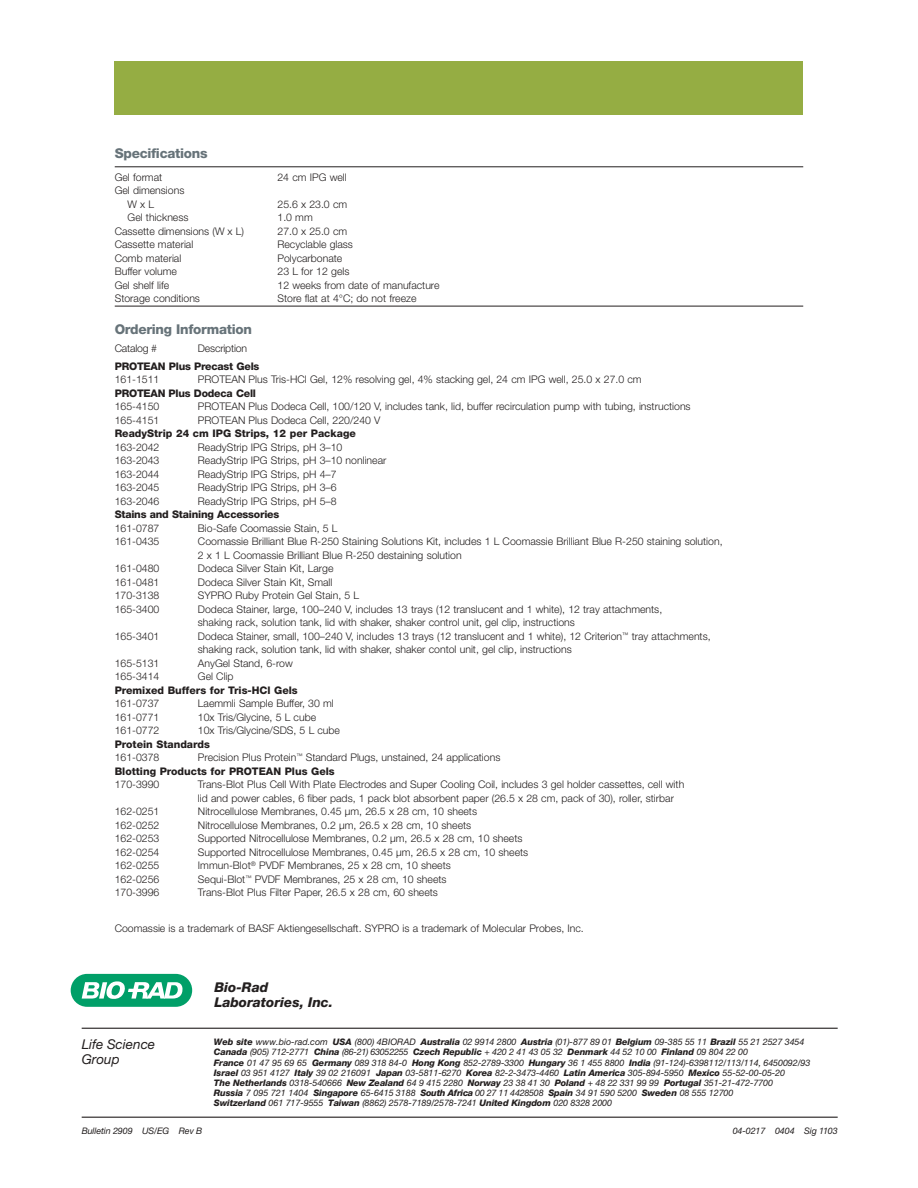
<style>
.page{position:relative;width:918px;height:1188px;background:#fff}
.page>*{position:absolute;margin:0;border:0;box-sizing:border-box;transform-origin:0 0}
.t1{font:800 13.5px "Helvetica Neue";letter-spacing:-.02em;color:#677379}
.t2{font:italic 800 13.5px/15px "Helvetica Neue";color:#231f1f}
.t3{font:italic 13.5px/15px "Helvetica Neue";color:#231f1f}
.t4{font:300 10.5px/13.5px "Helvetica Neue";color:#231f1f}
.t5{font:800 10.5px "Helvetica Neue";color:#231f1f}
.t6{font:800 10.5px "Helvetica Neue";letter-spacing:-.02em;color:#231f1f}
.t7{font:italic 9px/10.2px "Helvetica Neue";letter-spacing:-.01em;color:#231f1f}
.s1{font-weight:800}
</style>
<div class="page">
<hr style="left:82px;top:1028px;width:756px;height:1px;background:#231f1f">
<hr style="left:82px;top:1117px;width:756px;height:1px;background:#231f1f">
<div style="left:71px;top:974px;width:121px;height:33px;background:#009f68;border-radius:16px"></div>
<svg style="left:82px;top:981px;width:101px;height:18px"></svg>
<hr style="left:115px;top:166px;width:688px;height:1px;background:#231f1f">
<hr style="left:115px;top:306px;width:688px;height:1px;background:#231f1f">
<div style="left:115px;top:61px;width:688px;height:54px;background:#95ad43"></div>
<p class="t1" style="left:115px;top:148px;width:94px">Specifications</p>
<p class="t4" style="left:115px;top:171px;width:49px">Gel format</p>
<p class="t4" style="left:277px;top:171px;width:71px">24 cm IPG well</p>
<p class="t4" style="left:128px;top:185px;width:58px;text-indent:-13px">Gel dimensions<br>W x L</p>
<p class="t4" style="left:278px;top:198px;width:71px">25.6 x 23.0 cm</p>
<p class="t4" style="left:128px;top:212px;width:62px">Gel thickness</p>
<p class="t4" style="left:278px;top:212px;width:37px">1.0 mm</p>
<p class="t4" style="left:115px;top:225px;width:131px">Cassette dimensions (W x L)</p>
<p class="t4" style="left:278px;top:225px;width:71px">27.0 x 25.0 cm</p>
<p class="t4" style="left:115px;top:239px;width:80px">Cassette material</p>
<p class="t4" style="left:277px;top:239px;width:77px">Recyclable glass</p>
<p class="t4" style="left:115px;top:252px;width:68px">Comb material</p>
<p class="t4" style="left:277px;top:252px;width:66px">Polycarbonate</p>
<p class="t4" style="left:115px;top:266px;width:64px">Buffer volume</p>
<p class="t4" style="left:278px;top:266px;width:73px">23 L for 12 gels</p>
<p class="t4" style="left:115px;top:279px;width:56px">Gel shelf life</p>
<p class="t4" style="left:277px;top:279px;width:164px">12 weeks from date of manufacture</p>
<p class="t4" style="left:115px;top:293px;width:87px">Storage conditions</p>
<p class="t4" style="left:278px;top:293px;width:140px">Store flat at 4°C; do not freeze</p>
<p class="t1" style="left:115px;top:324px;width:139px">Ordering Information</p>
<p class="t4" style="left:115px;top:342px;width:44px">Catalog #</p>
<p class="t4" style="left:198px;top:342px;width:51px">Description</p>
<p class="t6" style="left:115px;top:362px;width:146px">PROTEAN Plus Precast Gels</p>
<p class="t4" style="left:115px;top:374px;width:46px">161-1511</p>
<p class="t4" style="left:198px;top:374px;width:445px">PROTEAN Plus Tris-HCl Gel, 12% resolving gel, 4% stacking gel, 24 cm IPG well, 25.0 x 27.0 cm</p>
<p class="t6" style="left:115px;top:389px;width:143px">PROTEAN Plus Dodeca Cell</p>
<p class="t4" style="left:115px;top:401px;width:46px">165-4150</p>
<p class="t4" style="left:198px;top:401px;width:494px">PROTEAN Plus Dodeca Cell, 100/120 V, includes tank, lid, buffer recirculation pump with tubing, instructions</p>
<p class="t4" style="left:115px;top:414px;width:46px">165-4151</p>
<p class="t4" style="left:198px;top:414px;width:184px">PROTEAN Plus Dodeca Cell, 220/240 V</p>
<p class="t5" style="left:115px;top:430px;width:243px">ReadyStrip 24 cm IPG Strips, 12 per Package</p>
<p class="t4" style="left:115px;top:441px;width:46px">163-2042</p>
<p class="t4" style="left:198px;top:441px;width:146px">ReadyStrip IPG Strips, pH 3–10</p>
<p class="t4" style="left:115px;top:455px;width:46px">163-2043</p>
<p class="t4" style="left:198px;top:455px;width:190px">ReadyStrip IPG Strips, pH 3–10 nonlinear</p>
<p class="t4" style="left:115px;top:468px;width:46px">163-2044</p>
<p class="t4" style="left:198px;top:468px;width:140px">ReadyStrip IPG Strips, pH 4–7</p>
<p class="t4" style="left:115px;top:482px;width:46px">163-2045</p>
<p class="t4" style="left:198px;top:482px;width:140px">ReadyStrip IPG Strips, pH 3–6</p>
<p class="t4" style="left:115px;top:495px;width:46px">163-2046</p>
<p class="t4" style="left:198px;top:495px;width:140px">ReadyStrip IPG Strips, pH 5–8</p>
<p class="t6" style="left:115px;top:511px;width:166px">Stains and Staining Accessories</p>
<p class="t4" style="left:115px;top:522px;width:46px">161-0787</p>
<p class="t4" style="left:198px;top:522px;width:141px">Bio-Safe Coomassie Stain, 5 L</p>
<p class="t4" style="left:115px;top:536px;width:46px">161-0435</p>
<p class="t4" style="left:198px;top:536px;width:526px">Coomassie Brilliant Blue R-250 Staining Solutions Kit, includes 1 L Coomassie Brilliant Blue R-250 staining solution,<br>2 x 1 L Coomassie Brilliant Blue R-250 destaining solution</p>
<p class="t4" style="left:115px;top:563px;width:46px">161-0480</p>
<p class="t4" style="left:198px;top:563px;width:137px">Dodeca Silver Stain Kit, Large</p>
<p class="t4" style="left:115px;top:576px;width:46px">161-0481</p>
<p class="t4" style="left:198px;top:576px;width:136px">Dodeca Silver Stain Kit, Small</p>
<p class="t4" style="left:115px;top:590px;width:46px">170-3138</p>
<p class="t4" style="left:198px;top:590px;width:163px">SYPRO Ruby Protein Gel Stain, 5 L</p>
<p class="t4" style="left:115px;top:603px;width:46px">165-3400</p>
<p class="t4" style="left:198px;top:603px;width:466px">Dodeca Stainer, large, 100–240 V, includes 13 trays (12 translucent and 1 white), 12 tray attachments, shaking rack, solution tank, lid with shaker, shaker control unit, gel clip, instructions</p>
<p class="t4" style="left:115px;top:630px;width:46px">165-3401</p>
<p class="t4" style="left:198px;top:630px;width:514px">Dodeca Stainer, small, 100–240 V, includes 13 trays (12 translucent and 1 white), 12 Criterion<sup>™</sup> tray attachments, shaking rack, solution tank, lid with shaker, shaker contol unit, gel clip, instructions</p>
<p class="t4" style="left:115px;top:657px;width:46px">165-5131</p>
<p class="t4" style="left:198px;top:657px;width:96px">AnyGel Stand, 6-row</p>
<p class="t4" style="left:115px;top:671px;width:46px">165-3414</p>
<p class="t4" style="left:198px;top:671px;width:37px">Gel Clip</p>
<p class="t5" style="left:115px;top:686px;width:185px">Premixed Buffers for Tris-HCl Gels</p>
<p class="t4" style="left:115px;top:698px;width:46px">161-0737</p>
<p class="t4" style="left:198px;top:698px;width:137px">Laemmli Sample Buffer, 30 ml</p>
<p class="t4" style="left:115px;top:711px;width:46px">161-0771</p>
<p class="t4" style="left:198px;top:711px;width:120px">10x Tris/Glycine, 5 L cube</p>
<p class="t4" style="left:115px;top:725px;width:46px">161-0772</p>
<p class="t4" style="left:198px;top:725px;width:144px">10x Tris/Glycine/SDS, 5 L cube</p>
<p class="t5" style="left:115px;top:740px;width:97px">Protein Standards</p>
<p class="t4" style="left:115px;top:752px;width:46px">161-0378</p>
<p class="t4" style="left:115px;top:752px;width:387px;text-indent:83px">Precision Plus Protein<sup>™</sup> Standard Plugs, unstained, 24 applications<br><span class="s1">Blotting Products for PROTEAN Plus Gels</span></p>
<p class="t4" style="left:115px;top:779px;width:46px">170-3990</p>
<p class="t4" style="left:198px;top:779px;width:488px">Trans-Blot Plus Cell With Plate Electrodes and Super Cooling Coil, includes 3 gel holder cassettes, cell with lid and power cables, 6 fiber pads, 1 pack blot absorbent paper (26.5 x 28 cm, pack of 30), roller, stirbar</p>
<p class="t4" style="left:115px;top:806px;width:46px">162-0251</p>
<p class="t4" style="left:198px;top:806px;width:281px">Nitrocellulose Membranes, 0.45 µm, 26.5 x 28 cm, 10 sheets</p>
<p class="t4" style="left:115px;top:819px;width:46px">162-0252</p>
<p class="t4" style="left:198px;top:819px;width:275px">Nitrocellulose Membranes, 0.2 µm, 26.5 x 28 cm, 10 sheets</p>
<p class="t4" style="left:115px;top:833px;width:46px">162-0253</p>
<p class="t4" style="left:198px;top:833px;width:326px">Supported Nitrocellulose Membranes, 0.2 µm, 26.5 x 28 cm, 10 sheets</p>
<p class="t4" style="left:115px;top:846px;width:46px">162-0254</p>
<p class="t4" style="left:198px;top:846px;width:332px">Supported Nitrocellulose Membranes, 0.45 µm, 26.5 x 28 cm, 10 sheets</p>
<p class="t4" style="left:115px;top:860px;width:46px">162-0255</p>
<p class="t4" style="left:198px;top:860px;width:254px">Immun-Blot<sup>®</sup> PVDF Membranes, 25 x 28 cm, 10 sheets</p>
<p class="t4" style="left:115px;top:873px;width:46px">162-0256</p>
<p class="t4" style="left:198px;top:873px;width:250px">Sequi-Blot<sup>™</sup> PVDF Membranes, 25 x 28 cm, 10 sheets</p>
<p class="t4" style="left:115px;top:887px;width:46px">170-3996</p>
<p class="t4" style="left:198px;top:887px;width:242px">Trans-Blot Plus Filter Paper, 26.5 x 28 cm, 60 sheets</p>
<p class="t4" style="left:115px;top:923px;width:471px">Coomassie is a trademark of BASF Aktiengesellschaft. SYPRO is a trademark of Molecular Probes, Inc.</p>
<p class="t3" style="left:82px;top:1038px;width:75px">Life Science<br>Group</p>
<p class="t2" style="left:214px;top:981px;width:120px">Bio-Rad<br>Laboratories, Inc.</p>
<p class="t7" style="left:214px;top:1038px;width:598px"><span class="s1">Web site</span> www.bio-rad.com <span class="s1">USA</span> (800) 4BIORAD <span class="s1">Australia</span> 02 9914 2800 <span class="s1">Austria</span> (01)-877 89 01 <span class="s1">Belgium</span> 09-385 55 11 <span class="s1">Brazil</span> 55 21 2527 3454<br><span class="s1">Canada</span> (905) 712-2771 <span class="s1">China</span> (86-21) 63052255 <span class="s1">Czech Republic</span> + 420 2 41 43 05 32 <span class="s1">Denmark</span> 44 52 10 00 <span class="s1">Finland</span> 09 804 22 00<br><span class="s1">France</span> 01 47 95 69 65 <span class="s1">Germany</span> 089 318 84-0 <span class="s1">Hong Kong</span> 852-2789-3300 <span class="s1">Hungary</span> 36 1 455 8800 <span class="s1">India</span> (91-124)-6398112/113/114, 6450092/93<br><span class="s1">Israel</span> 03 951 4127 <span class="s1">Italy</span> 39 02 216091 <span class="s1">Japan</span> 03-5811-6270 <span class="s1">Korea</span> 82-2-3473-4460 <span class="s1">Latin America</span> 305-894-5950 <span class="s1">Mexico</span> 55-52-00-05-20<br><span class="s1">The Netherlands</span> 0318-540666 <span class="s1">New Zealand</span> 64 9 415 2280 <span class="s1">Norway</span> 23 38 41 30 <span class="s1">Poland</span> + 48 22 331 99 99 <span class="s1">Portugal</span> 351-21-472-7700<br><span class="s1">Russia</span> 7 095 721 1404 <span class="s1">Singapore</span> 65-6415 3188 <span class="s1">South Africa</span> 00 27 11 4428508 <span class="s1">Spain</span> 34 91 590 5200 <span class="s1">Sweden</span> 08 555 12700<br><span class="s1">Switzerland</span> 061 717-9555 <span class="s1">Taiwan</span> (8862) 2578-7189/2578-7241 <span class="s1">United Kingdom</span> 020 8328 2000</p>
<p class="t7" style="left:82px;top:1127px;width:122px">Bulletin 2909 US/EG Rev B</p>
<p class="t7" style="left:733px;top:1127px;width:107px">04-0217 0404 Sig 1103</p>
</div>
